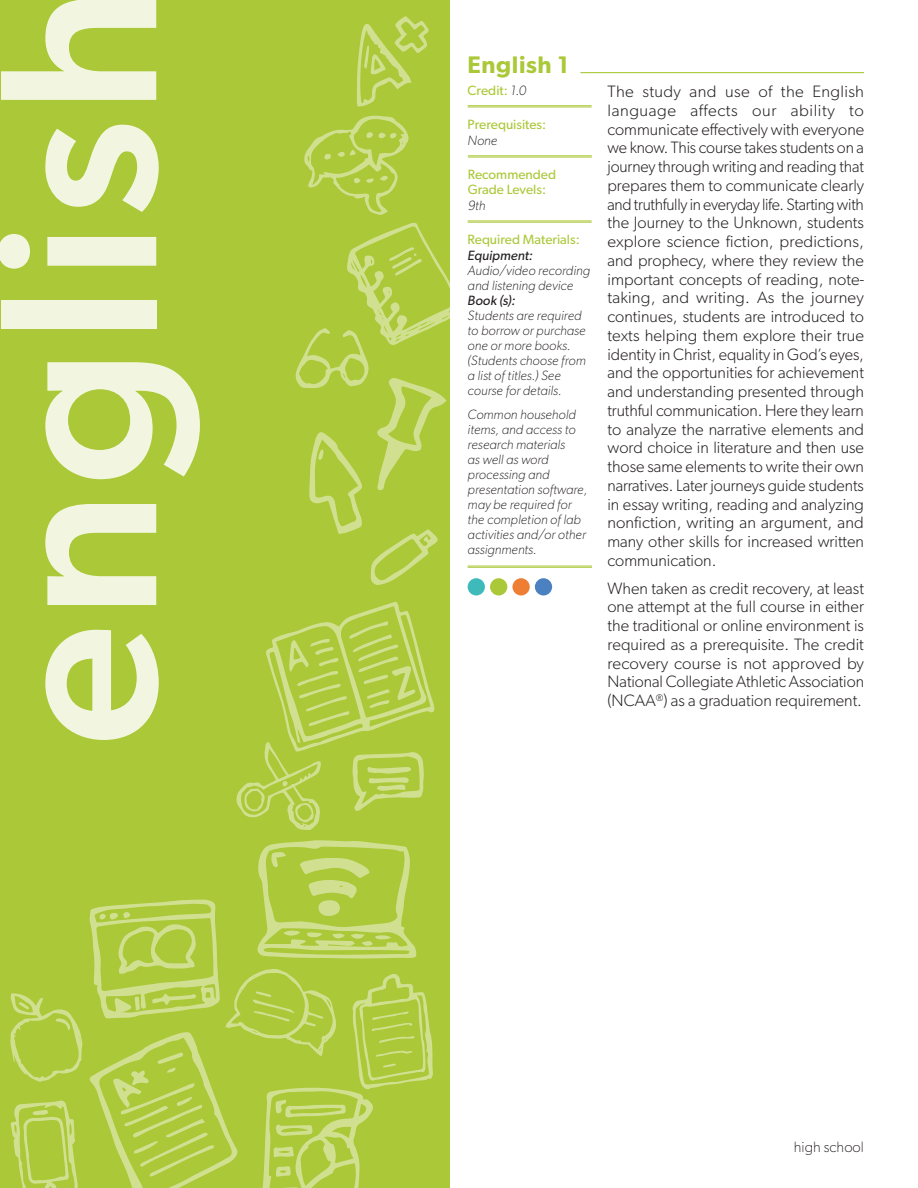
<style>
.page{position:relative;width:918px;height:1188px;background:#fff}
.page>*{position:absolute;margin:0;border:0;box-sizing:border-box;transform-origin:0 0}
.t1{font:500 225px "Gibson";letter-spacing:.025em;color:#fff}
.t2{font:600 24px "Gibson";letter-spacing:.025em;color:#aac838}
.t3{font:300 16.5px/18.8px "Gibson";color:#231f20;text-align:justify}
.t4{font:100 15px "Gibson";color:#231f20}
.t5{font:italic 100 13.5px/15px "Gibson";color:#231f20}
.t6{font:13.5px "Gibson";color:#aac838}
.t7{font:italic 13.5px "Gibson";color:#231f20}
.s1{font-weight:100;font-style:italic;color:#231f20}
</style>
<div class="page">
<div style="left:0;top:0;width:449px;height:1188px;background:#aac838"></div>
<svg style="left:304px;top:115px;width:105px;height:100px"></svg>
<svg style="left:10px;top:1100px;width:68px;height:88px"></svg>
<svg style="left:357px;top:16px;width:72px;height:91px"></svg>
<svg style="left:236px;top:602px;width:198px;height:228px"></svg>
<svg style="left:10px;top:993px;width:73px;height:89px"></svg>
<svg style="left:295px;top:222px;width:155px;height:364px"></svg>
<svg style="left:89px;top:840px;width:344px;height:348px"></svg>
<hr style="left:468px;top:105px;width:124px;height:1px;background:#aac838">
<hr style="left:468px;top:107px;width:124px;height:1px;background:#aac838">
<div style="left:512px;top:578px;width:18px;height:18px;background:#ee7e33;border-radius:50%"></div>
<div style="left:468px;top:578px;width:17px;height:18px;background:#3ebabb;border-radius:50%"></div>
<div style="left:535px;top:578px;width:17px;height:18px;background:#4c81c1;border-radius:50%"></div>
<div style="left:490px;top:578px;width:17px;height:18px;background:#aac838;border-radius:50%"></div>
<hr style="left:468px;top:221px;width:124px;height:1px;background:#aac838">
<hr style="left:468px;top:222px;width:124px;height:1px;background:#aac838">
<hr style="left:580px;top:72px;width:284px;height:1px;background:#aac838">
<hr style="left:468px;top:156px;width:124px;height:1px;background:#aac838">
<hr style="left:468px;top:157px;width:124px;height:1px;background:#aac838">
<hr style="left:468px;top:566px;width:124px;height:1px;background:#aac838">
<hr style="left:468px;top:567px;width:124px;height:1px;background:#aac838">
<h1 class="t1" style="left:-56px;top:746px;width:761px;rotate:-90deg">english</h1>
<p class="t2" style="left:468px;top:51px;width:103px">English 1</p>
<p class="t6" style="left:468px;top:82px;width:60px">Credit: <span class="s1">1.0</span></p>
<p class="t6" style="left:468px;top:116px;width:80px">Prerequisites:</p>
<p class="t5" style="left:468px;top:133px;width:31px">None</p>
<p class="t6" style="left:468px;top:166px;width:90px">Recommended</p>
<p class="t6" style="left:468px;top:181px;width:80px">Grade Levels:</p>
<p class="t5" style="left:468px;top:198px;width:19px">9th</p>
<p class="t6" style="left:468px;top:231px;width:114px">Required Materials:</p>
<p class="t7" style="left:468px;top:247px;width:67px">Equipment:</p>
<p class="t5" style="left:468px;top:263px;width:124px">Audio/video recording and listening device</p>
<p class="t7" style="left:468px;top:292px;width:49px">Book (s):</p>
<p class="t5" style="left:468px;top:308px;width:120px">Students are required to borrow or purchase one or more books. (Students choose from a list of titles.) See course for details.</p>
<p class="t5" style="left:468px;top:407px;width:121px">Common household items, and access to research materials<br>as well as word processing and presentation software, may be required for the completion of lab activities and/or other assignments.</p>
<p class="t3" style="left:608px;top:82px;width:258px">The study and use of the English language affects our ability to communicate effectively with everyone we know. This course takes students on a journey through writing and reading that prepares them to communicate clearly and truthfully in everyday life. Starting with the Journey to the Unknown, students explore science fiction, predictions, and prophecy, where they review the important concepts of reading, note&shy;taking, and writing. As the journey continues, students are introduced to texts helping them explore their true identity in Christ, equality in God’s eyes, and the opportunities for achievement and understanding presented through truthful communication. Here they learn to analyze the narrative elements and word choice in literature and then use those same elements to write their own narratives. Later journeys guide students in essay writing, reading and analyzing nonfiction, writing an argument, and many other skills for increased written communication.</p>
<p class="t3" style="left:608px;top:578px;width:258px">When taken as credit recovery, at least one attempt at the full course in either the traditional or online environment is required as a prerequisite. The credit recovery course is not approved by National Collegiate Athletic Association (NCAA<sup>®</sup>) as a graduation requirement.</p>
<p class="t4" style="left:794px;top:1138px;width:72px">high school</p>
</div>
